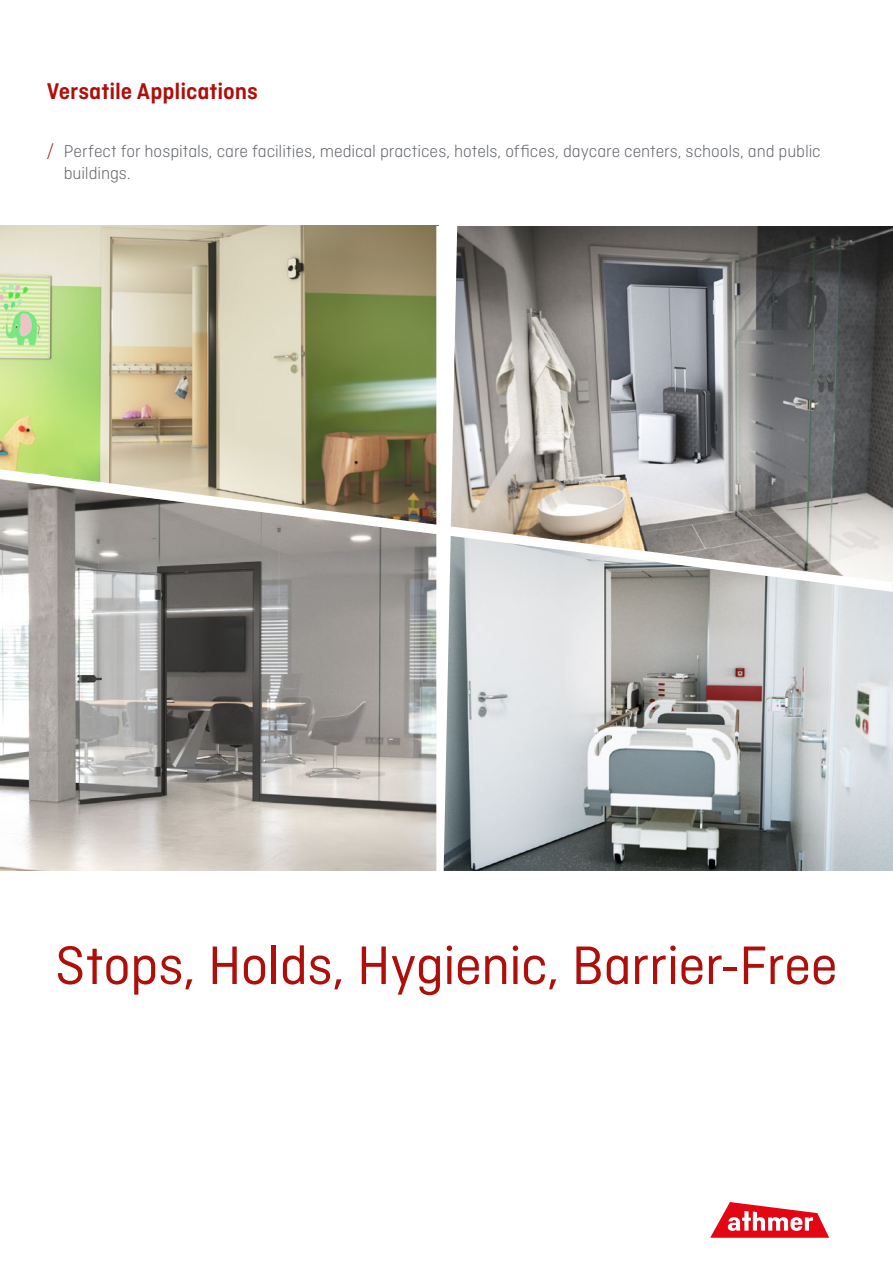
<style>
.page{position:relative;width:893px;height:1263px;background:#fff}
.page>*{position:absolute;margin:0;border:0;box-sizing:border-box;transform-origin:0 0}
.t1{font:57px "Ciutadella";letter-spacing:-.01em;color:#ae0f0a}
.t2{font:600 24px "Ciutadella";letter-spacing:-.005em;color:#ae0f0a}
.t3{font:300 18px/22.5px "Ciutadella";letter-spacing:-.005em;color:#5f6267}
.s1{color:#ae0f0a}
</style>
<div class="page">
<img style="left:457px;top:227px;width:436px;height:242px">
<img style="left:457px;top:592px;width:436px;height:279px">
<img style="left:0;top:226px;width:436px;height:243px">
<img style="left:0;top:592px;width:436px;height:279px">
<svg style="left:0;top:469px;width:893px;height:123px;background:#afaaa3"></svg>
<svg style="left:436px;top:226px;width:21px;height:645px"></svg>
<svg style="left:710px;top:1202px;width:119px;height:36px"></svg>
<h2 class="t2" style="left:47px;top:77px;width:213px">Versatile Applications</h2>
<p class="t3" style="left:64px;top:139px;width:758px;text-indent:-17px"><span class="s1">/</span> Perfect for hospitals, care facilities, medical practices, hotels, offices, daycare centers, schools, and public buildings.</p>
<h1 class="t1" style="left:55px;top:934px;width:784px">Stops, Holds, Hygienic, Barrier-Free</h1>
</div>
